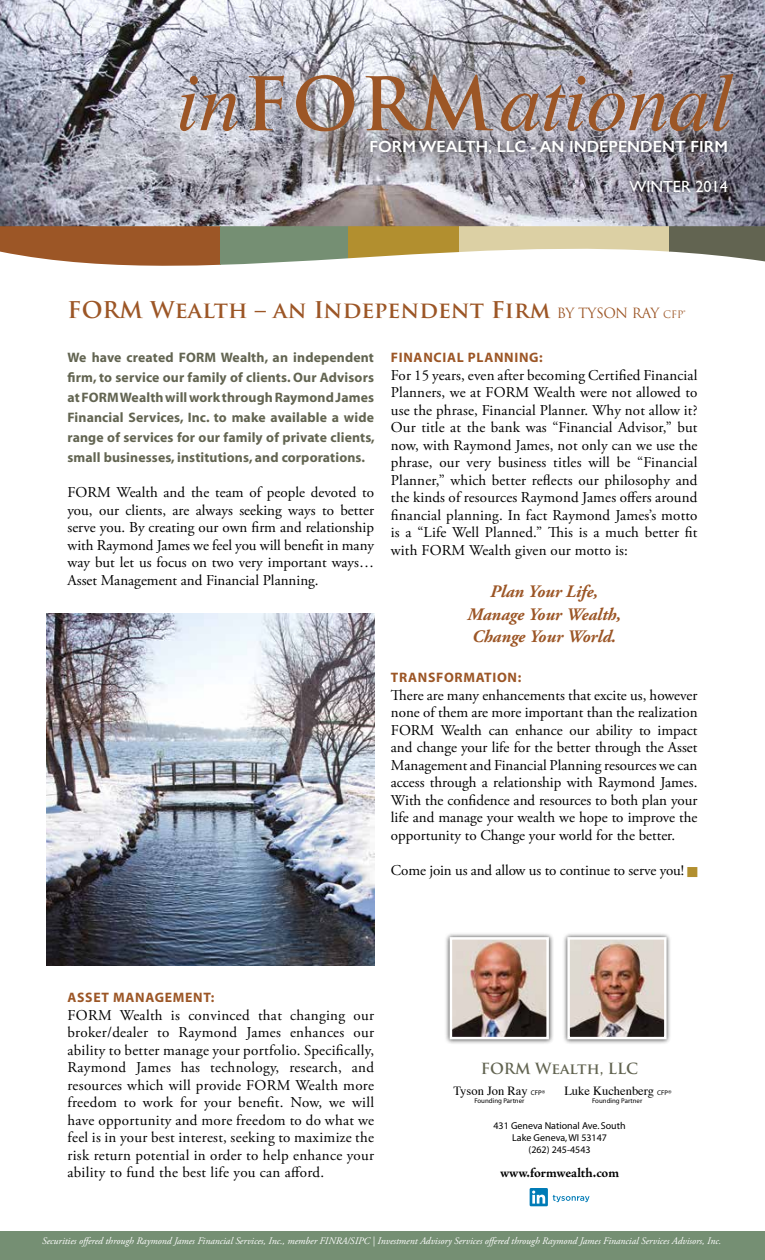
<style>
.page{position:relative;width:765px;height:1260px;background:#fff}
.page>*{position:absolute;margin:0;border:0;box-sizing:border-box;transform-origin:0 0}
.t1{font:700 22.5px "Trajan Pro";letter-spacing:.01em;color:#9c5626}
.t2{font:italic 700 17.5px/22.5px "Adobe Garamond Pro";color:#9c5626;text-align:center}
.t3{font:600 16.25px "Gill Sans";color:#fff}
.t4{font:16.25px "Gill Sans";color:#fff}
.t5{font:15px/17.5px "Adobe Garamond Pro";color:#000;text-align:justify}
.t6{font:700 15px "Trajan Pro";color:#626451}
.t7{font:700 13.75px/20px "Myriad";letter-spacing:.01em;color:#626451;text-align:justify}
.t8{font:700 13.75px "Myriad";letter-spacing:.05em;color:#9c5626}
.t9{font:700 13.75px "Adobe Jenson Pro";letter-spacing:-.005em;color:#000}
.t10{font:12.5px "Times";color:#000}
.t11{font:italic 10px "Adobe Garamond Pro";color:#fff}
.t12{font:10px/12px "Myriad";color:#000;text-align:center}
.t13{font:6.88px "Myriad";color:#000}
.s1{font-weight:400;font-size:13.75px}
.s2{font-weight:400;font-size:10px}
.s3{font-family:"Myriad";font-size:6.88px}
</style>
<div class="page">
<img style="left:0;top:0;width:765px;height:226px">
<div style="left:0;top:1231px;width:765px;height:29px;background:#758f73"></div>
<div style="left:364px;top:134px;width:369px;height:27px;background:#000;opacity:.75"></div>
<div style="left:445px;top:932px;width:109px;height:113px;background:#000;opacity:.75"></div>
<img style="left:453px;top:940px;width:93px;height:96px">
<div style="left:450px;top:937px;width:99px;height:102px;border:2px solid #fff"></div>
<div style="left:562px;top:932px;width:110px;height:113px;background:#000;opacity:.75"></div>
<img style="left:570px;top:940px;width:94px;height:96px">
<div style="left:567px;top:937px;width:100px;height:102px;border:2px solid #fff"></div>
<svg style="left:0;top:226px;width:221px;height:40px;background:#a4653a"></svg>
<svg style="left:221px;top:226px;width:127px;height:39px;background:#80987e"></svg>
<svg style="left:348px;top:226px;width:112px;height:33px;background:#bb9c49"></svg>
<svg style="left:460px;top:226px;width:210px;height:26px;background:#ded3ab"></svg>
<svg style="left:670px;top:226px;width:95px;height:36px;fill:#626451"></svg>
<div style="left:170px;top:64px;width:573px;height:78px;background:#fff;opacity:.75"></div>
<svg style="left:180px;top:76px;width:58px;height:55px;background:#af9d99"></svg>
<svg style="left:249px;top:75px;width:35px;height:55px;background:#aa9289"></svg>
<svg style="left:296px;top:75px;width:58px;height:56px;background:#a99084"></svg>
<svg style="left:366px;top:74px;width:127px;height:56px;background:#ab9388"></svg>
<svg style="left:501px;top:74px;width:232px;height:57px;background:#a28f8e"></svg>
<div style="left:530px;top:1188px;width:18px;height:18px;background:#007bb6"></div>
<svg style="left:532px;top:1191px;width:58px;height:13px"></svg>
<img style="left:47px;top:614px;width:327px;height:351px">
<div style="left:623px;top:174px;width:111px;height:25px;background:#000;opacity:.75"></div>
<p class="t3" style="left:369px;top:137px;width:360px">FORM WEALTH, LLC - AN INDEPENDENT FIRM</p>
<p class="t4" style="left:629px;top:177px;width:100px">WINTER 2014</p>
<h1 class="t1" style="left:68px;top:296px;width:619px">FORM Wealth – an Independent Firm <span class="s1">BY TYSON RAY</span> <span class="s2">CFP®</span></h1>
<p class="t7" style="left:68px;top:348px;width:309px">We have created FORM Wealth, an independent firm, to service our family of clients. Our Advisors at FORM Wealth will work through Raymond James Financial Services, Inc. to make available a wide range of services for our family of private clients, small businesses, institutions, and corporations.</p>
<p class="t5" style="left:68px;top:484px;width:308px">FORM Wealth and the team of people devoted to you, our clients, are always seeking ways to better serve you. By creating our own firm and relationship with Raymond James we feel you will benefit in many way but let us focus on two very important ways… Asset Management and Financial Planning.</p>
<p class="t8" style="left:391px;top:351px;width:153px">FINANCIAL PLANNING:</p>
<p class="t5" style="left:391px;top:367px;width:308px">For 15 years, even after becoming Certified Financial Planners, we at FORM Wealth were not allowed to use the phrase, Financial Planner. Why not allow it?<br>Our title at the bank was “Financial Advisor,” but now, with Raymond James, not only can we use the phrase, our very business titles will be “Financial Planner,” which better reflects our philosophy and the kinds of resources Raymond James offers around financial planning. In fact Raymond James’s motto is a “Life Well Planned.” This is a much better fit with FORM Wealth given our motto is:</p>
<p class="t2" style="left:467px;top:581px;width:155px">Plan Your Life,<br>Manage Your Wealth,<br>Change Your World.</p>
<p class="t8" style="left:391px;top:671px;width:132px">TRANSFORMATION:</p>
<p class="t5" style="left:391px;top:687px;width:308px">There are many enhancements that excite us, however none of them are more important than the realization FORM Wealth can enhance our ability to impact and change your life for the better through the Asset Management and Financial Planning resources we can access through a relationship with Raymond James.<br>With the confidence and resources to both plan your life and manage your wealth we hope to improve the opportunity to Change your world for the better.</p>
<p class="t5" style="left:391px;top:862px;width:295px">Come join us and allow us to continue to serve you!</p>
<p class="t8" style="left:68px;top:991px;width:149px">ASSET MANAGEMENT:</p>
<p class="t5" style="left:68px;top:1007px;width:308px">FORM Wealth is convinced that changing our broker/dealer to Raymond James enhances our ability to better manage your portfolio. Specifically, Raymond James has technology, research, and resources which will provide FORM Wealth more freedom to work for your benefit. Now, we will have opportunity and more freedom to do what we feel is in your best interest, seeking to maximize the risk return potential in order to help enhance your ability to fund the best life you can afford.</p>
<p class="t6" style="left:481px;top:1059px;width:159px">FORM Wealth, LLC</p>
<p class="t10" style="left:454px;top:1079px;width:93px">Tyson Jon Ray <span class="s3">CFP®</span></p>
<p class="t13" style="left:474px;top:1097px;width:52px">Founding Partner</p>
<p class="t10" style="left:564px;top:1079px;width:109px">Luke Kuchenberg <span class="s3">CFP®</span></p>
<p class="t13" style="left:592px;top:1097px;width:52px">Founding Partner</p>
<p class="t12" style="left:494px;top:1120px;width:134px">431 Geneva National Ave. South<br>Lake Geneva, WI 53147<br>(262) 245-4543</p>
<p class="t9" style="left:500px;top:1165px;width:121px">www.formwealth.com</p>
<p class="t11" style="left:42px;top:1235px;width:681px">Securities offered through Raymond James Financial Services, Inc., member FINRA/SIPC | Investment Advisory Services offered through Raymond James Financial Services Advisors, Inc.</p>
</div>
